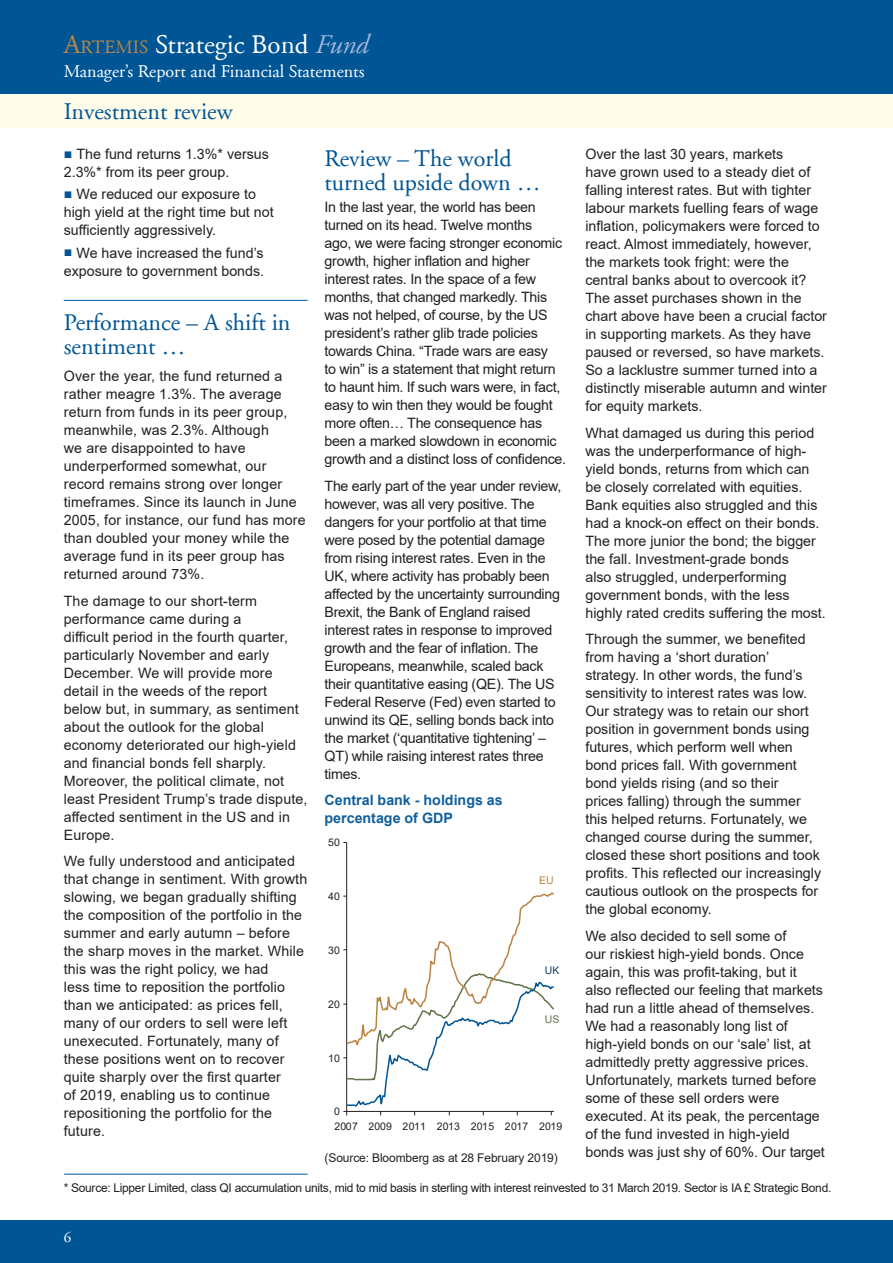
<style>
.page{position:relative;width:893px;height:1263px;background:#fff}
.page>*{position:absolute;margin:0;border:0;box-sizing:border-box;transform-origin:0 0}
.t1{font:27px "Adobe Garamond";color:#fff}
.t2{font:24px/24px "Adobe Garamond";color:#005595}
.t3{font:18px "Adobe Garamond";color:#fff}
.t4{font:15px "Adobe Garamond";color:#fff}
.t5{font:14.25px/18px "Arial";color:#231f20}
.t6{font:14.25px/18px "Arial";letter-spacing:-.02em;color:#231f20}
.t7{font:700 14.25px/18px "Arial";color:#105f9d}
.t8{font:12px "Arial";letter-spacing:-.025em;color:#231f20}
.t9{font:10.5px "Arial";letter-spacing:.025em;color:#231f20}
.t10{font:10.5px "Arial";color:#b98342}
.t11{font:10.5px "Arial";color:#133a65}
.t12{font:10.5px "Arial";color:#60734a}
.s1{color:#b98747}
.s2{font-size:18.9px;color:#b98747}
.s3{font-style:italic;color:#a4b7d7}
.s4{color:#005595}
</style>
<div class="page">
<div style="left:0;top:94px;width:893px;height:34px;background:#fffde9"></div>
<div style="left:0;top:0;width:893px;height:94px;background:#005595"></div>
<div style="left:0;top:1220px;width:893px;height:43px;background:#005595"></div>
<hr style="left:64px;top:300px;width:244px;height:1px;background:#005595">
<hr style="left:64px;top:1174px;width:244px;height:1px;background:#005595">
<hr style="left:346px;top:842px;width:1px;height:269px;background:#231f20">
<svg style="left:343px;top:891px;width:211px;height:224px"></svg>
<h1 class="t1" style="left:64px;top:30px;width:306px"><span class="s1">A</span><span class="s2">RTEMIS</span> Strategic Bond <span class="s3">Fund</span></h1>
<p class="t3" style="left:64px;top:61px;width:302px">Manager’s Report and Financial Statements</p>
<h2 class="t2" style="left:64px;top:100px;width:170px">Investment review</h2>
<p class="t5" style="left:64px;top:145px;width:207px"><span class="s4">■</span> The fund returns 1.3%* versus<br>2.3%* from its peer group.</p>
<p class="t5" style="left:64px;top:185px;width:211px"><span class="s4">■</span> We reduced our exposure to high yield at the right time but not sufficiently aggressively.</p>
<p class="t5" style="left:64px;top:244px;width:202px"><span class="s4">■</span> We have increased the fund’s exposure to government bonds.</p>
<h2 class="t2" style="left:64px;top:311px;width:228px">Performance – A shift in sentiment …</h2>
<p class="t5" style="left:64px;top:367px;width:243px">Over the year, the fund returned a rather meagre 1.3%. The average return from funds in its peer group, meanwhile, was 2.3%. Although<br>we are disappointed to have underperformed somewhat, our record remains strong over longer timeframes. Since its launch in June<br>2005, for instance, our fund has more than doubled your money while the average fund in its peer group has returned around 73%.</p>
<p class="t5" style="left:64px;top:591px;width:245px">The damage to our short-term performance came during a<br>difficult period in the fourth quarter, particularly November and early<br>December. We will provide more detail in the weeds of the report below but, in summary, as sentiment about the outlook for the global economy deteriorated our high-yield and financial bonds fell sharply.<br>Moreover, the political climate, not least President Trump’s trade dispute, affected sentiment in the US and in<br>Europe.</p>
<p class="t5" style="left:64px;top:852px;width:245px">We fully understood and anticipated that change in sentiment. With growth slowing, we began gradually shifting the composition of the portfolio in the summer and early autumn – before the sharp moves in the market. While this was the right policy, we had<br>less time to reposition the portfolio than we anticipated: as prices fell, many of our orders to sell were left unexecuted. Fortunately, many of these positions went on to recover quite sharply over the first quarter<br>of 2019, enabling us to continue repositioning the portfolio for the future.</p>
<h2 class="t2" style="left:325px;top:147px;width:218px">Review – The world turned upside down …</h2>
<p class="t6" style="left:325px;top:198px;width:243px">In the last year, the world has been turned on its head. Twelve months<br>ago, we were facing stronger economic growth, higher inflation and higher interest rates. In the space of a few months, that changed markedly. This was not helped, of course, by the US president’s rather glib trade policies towards China. “Trade wars are easy<br>to win” is a statement that might return to haunt him. If such wars were, in fact, easy to win then they would be fought more often… The consequence has been a marked slowdown in economic growth and a distinct loss of confidence.</p>
<p class="t6" style="left:325px;top:477px;width:238px">The early part of the year under review, however, was all very positive. The dangers for your portfolio at that time were posed by the potential damage from rising interest rates. Even in the UK, where activity has probably been affected by the uncertainty surrounding Brexit, the Bank of England raised interest rates in response to improved growth and the fear of inflation. The Europeans, meanwhile, scaled back their quantitative easing (QE). The US Federal Reserve (Fed) even started to unwind its QE, selling bonds back into the market (‘quantitative tightening’ – QT) while raising interest rates three times.</p>
<p class="t7" style="left:325px;top:791px;width:180px">Central bank - holdings as percentage of GDP</p>
<p class="t9" style="left:328px;top:835px;width:13px">50</p>
<p class="t9" style="left:328px;top:889px;width:13px">40</p>
<p class="t9" style="left:328px;top:943px;width:13px">30</p>
<p class="t9" style="left:328px;top:997px;width:13px">20</p>
<p class="t9" style="left:328px;top:1050px;width:13px">10</p>
<p class="t9" style="left:334px;top:1104px;width:7px">0</p>
<p class="t10" style="left:539px;top:873px;width:16px">EU</p>
<p class="t11" style="left:545px;top:963px;width:16px">UK</p>
<p class="t12" style="left:545px;top:1012px;width:16px">US</p>
<p class="t9" style="left:334px;top:1119px;width:229px">2007 2009 2011 2013 2015 2017 2019</p>
<p class="t8" style="left:325px;top:1149px;width:235px">(Source: Bloomberg as at 28 February 2019)</p>
<p class="t5" style="left:585px;top:145px;width:243px">Over the last 30 years, markets<br>have grown used to a steady diet of falling interest rates. But with tighter labour markets fuelling fears of wage inflation, policymakers were forced to react. Almost immediately, however, the markets took fright: were the central banks about to overcook it?<br>The asset purchases shown in the chart above have been a crucial factor in supporting markets. As they have paused or reversed, so have markets.<br>So a lacklustre summer turned into a distinctly miserable autumn and winter for equity markets.</p>
<p class="t5" style="left:585px;top:424px;width:242px">What damaged us during this period was the underperformance of high&shy;yield bonds, returns from which can be closely correlated with equities.<br>Bank equities also struggled and this had a knock-on effect on their bonds.<br>The more junior the bond; the bigger the fall. Investment-grade bonds<br>also struggled, underperforming government bonds, with the less highly rated credits suffering the most.</p>
<p class="t5" style="left:585px;top:630px;width:237px">Through the summer, we benefited from having a ‘short duration’ strategy. In other words, the fund’s sensitivity to interest rates was low.<br>Our strategy was to retain our short position in government bonds using futures, which perform well when bond prices fall. With government bond yields rising (and so their<br>prices falling) through the summer this helped returns. Fortunately, we changed course during the summer, closed these short positions and took profits. This reflected our increasingly cautious outlook on the prospects for the global economy.</p>
<p class="t5" style="left:585px;top:927px;width:241px">We also decided to sell some of<br>our riskiest high-yield bonds. Once again, this was profit-taking, but it also reflected our feeling that markets had run a little ahead of themselves.<br>We had a reasonably long list of high-yield bonds on our ‘sale’ list, at admittedly pretty aggressive prices.<br>Unfortunately, markets turned before some of these sell orders were executed. At its peak, the percentage of the fund invested in high-yield bonds was just shy of 60%. Our target</p>
<p class="t8" style="left:64px;top:1179px;width:769px">* Source: Lipper Limited, class QI accumulation units, mid to mid basis in sterling with interest reinvested to 31 March 2019. Sector is IA £ Strategic Bond.</p>
<p class="t4" style="left:64px;top:1229px;width:9px">6</p>
</div>
